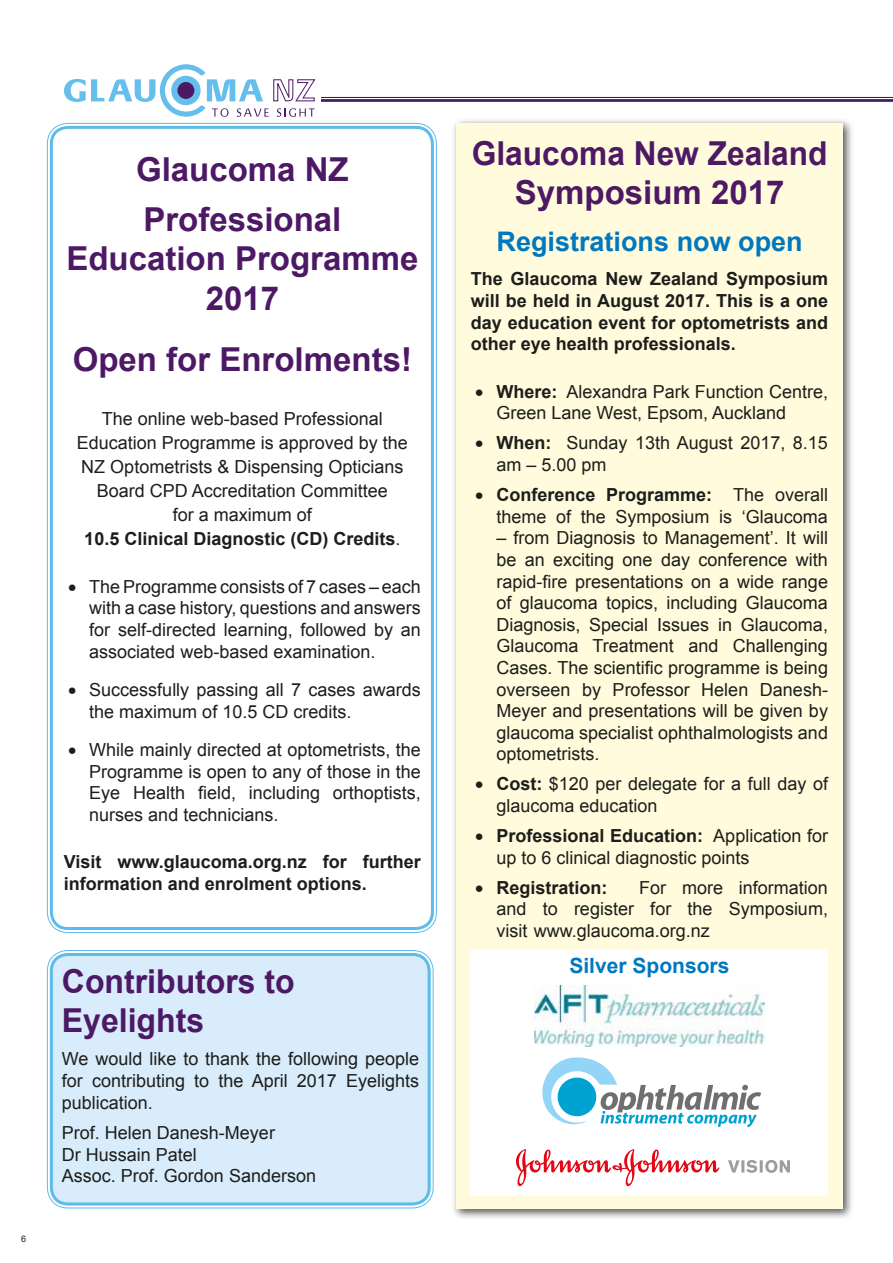
<style>
.page{position:relative;width:893px;height:1263px;background:#fff}
.page>*{position:absolute;margin:0;border:0;box-sizing:border-box;transform-origin:0 0}
.t1{font:700 33px/39.6px "Arial";color:#4d1965}
.t2{font:700 33px/39.6px "Arial";color:#4d1965;text-align:center;scale:.96 1}
.t3{font:700 27px "Arial";color:#0078bf}
.t4{font:700 21px "Arial";color:#0078bf}
.t5{font:18px/21.6px "Arial";color:#1d1d1b}
.t6{font:700 18px/21.6px "Arial";color:#1d1d1b}
.t7{font:9px "Arial";color:#1d1d1b}
.s1{font-weight:700}
</style>
<div class="page">
<div style="left:50px;top:126px;width:384px;height:804px;border:3px solid #5cbceb;border-radius:17px"></div>
<svg style="left:64px;top:64px;width:251px;height:53px"></svg>
<hr style="left:321px;top:97px;width:572px;height:1px;background:#411b60">
<hr style="left:321px;top:99px;width:572px;height:3px;background:#411b60">
<div style="left:50px;top:953px;width:381px;height:252px;background:#d8ecfb;border-radius:18px"></div>
<div style="left:47px;top:950px;width:387px;height:258px;border:1px solid #5cbceb;border-radius:20px"></div>
<div style="left:50px;top:953px;width:381px;height:252px;border:3px solid #5cbceb;border-radius:17px"></div>
<div style="left:451px;top:118px;width:403px;height:1102px;background:#1d1d1b;opacity:.75"></div>
<div style="left:456px;top:123px;width:387px;height:1086px;background:#fffbdc"></div>
<div style="left:471px;top:950px;width:357px;height:246px;background:#fff"></div>
<svg style="left:516px;top:1149px;width:203px;height:37px"></svg>
<svg style="left:728px;top:1160px;width:62px;height:13px"></svg>
<svg style="left:542px;top:1057px;width:219px;height:70px"></svg>
<img style="left:534px;top:985px;width:231px;height:62px">
<p class="t7" style="left:21px;top:1232px;width:7px">6</p>
<h1 class="t1" style="left:136px;top:146px;width:214px;line-height:49.5px">Glaucoma NZ<br>Professional</h1>
<h1 class="t1" style="left:66px;top:240px;width:354px;text-align:center">Education Programme<br>2017</h1>
<h1 class="t1" style="left:73px;top:341px;width:341px">Open for Enrolments!</h1>
<p class="t5" style="left:77px;top:407px;width:333px;line-height:24px;text-align:center">The online web-based Professional Education Programme is approved by the NZ Optometrists &amp; Dispensing Opticians Board CPD Accreditation Committee<br>for a maximum of<br><span class="s1">10.5 Clinical Diagnostic (CD) Credits</span>.</p>
<p class="t5" style="left:89px;top:576px;width:333px;text-align:justify;text-indent:-21px">• The Programme consists of 7 cases – each with a case history, questions and answers for self-directed learning, followed by an associated web-based examination.</p>
<p class="t5" style="left:89px;top:679px;width:333px;text-indent:-21px">• Successfully passing all 7 cases awards the maximum of 10.5 CD credits.</p>
<p class="t5" style="left:89px;top:739px;width:333px;text-align:justify;text-indent:-21px">• While mainly directed at optometrists, the Programme is open to any of those in the Eye Health field, including orthoptists, nurses and technicians.</p>
<p class="t6" style="left:64px;top:852px;width:359px">Visit www.glaucoma.org.nz for further information and enrolment options.</p>
<h1 class="t1" style="left:62px;top:962px;width:234px">Contributors to<br>Eyelights</h1>
<p class="t5" style="left:62px;top:1048px;width:359px;text-align:justify">We would like to thank the following people for contributing to the April 2017 Eyelights publication.</p>
<p class="t5" style="left:62px;top:1122px;width:256px">Prof. Helen Danesh-Meyer<br>Dr Hussain Patel<br>Assoc. Prof. Gordon Sanderson</p>
<h1 class="t2" style="left:472px;top:134px;width:372px">Glaucoma New Zealand<br>Symposium 2017</h1>
<h2 class="t3" style="left:497px;top:224px;width:308px">Registrations now open</h2>
<p class="t6" style="left:471px;top:269px;width:359px;text-align:justify">The Glaucoma New Zealand Symposium will be held in August 2017. This is a one day education event for optometrists and other eye health professionals.</p>
<p class="t5" style="left:496px;top:381px;width:333px;text-indent:-21px">• <span class="s1">Where:</span> Alexandra Park Function Centre,<br>Green Lane West, Epsom, Auckland</p>
<p class="t5" style="left:496px;top:432px;width:333px;text-indent:-21px">• <span class="s1">When:</span> Sunday 13th August 2017, 8.15 am – 5.00 pm</p>
<p class="t5" style="left:475px;top:484px;width:354px;text-align:right">• <span class="s1">Conference Programme:</span> The overall theme of the Symposium is ‘Glaucoma</p>
<p class="t5" style="left:496px;top:527px;width:333px;text-align:justify">– from Diagnosis to Management’. It will be an exciting one day conference with rapid-fire presentations on a wide range of glaucoma topics, including Glaucoma Diagnosis, Special Issues in Glaucoma, Glaucoma Treatment and Challenging Cases. The scientific programme is being overseen by Professor Helen Danesh-Meyer and presentations will be given by glaucoma specialist ophthalmologists and optometrists.</p>
<p class="t5" style="left:496px;top:773px;width:333px;text-indent:-21px">• <span class="s1">Cost:</span> $120 per delegate for a full day of glaucoma education</p>
<p class="t5" style="left:496px;top:825px;width:333px;text-indent:-21px">• <span class="s1">Professional Education:</span> Application for up to 6 clinical diagnostic points</p>
<p class="t6" style="left:475px;top:877px;width:134px">• Registration:</p>
<p class="t5" style="left:496px;top:877px;width:333px;text-align:justify;text-indent:143px">For more information and to register for the Symposium, visit www.glaucoma.org.nz</p>
<p class="t4" style="left:569px;top:952px;width:161px">Silver Sponsors</p>
</div>
